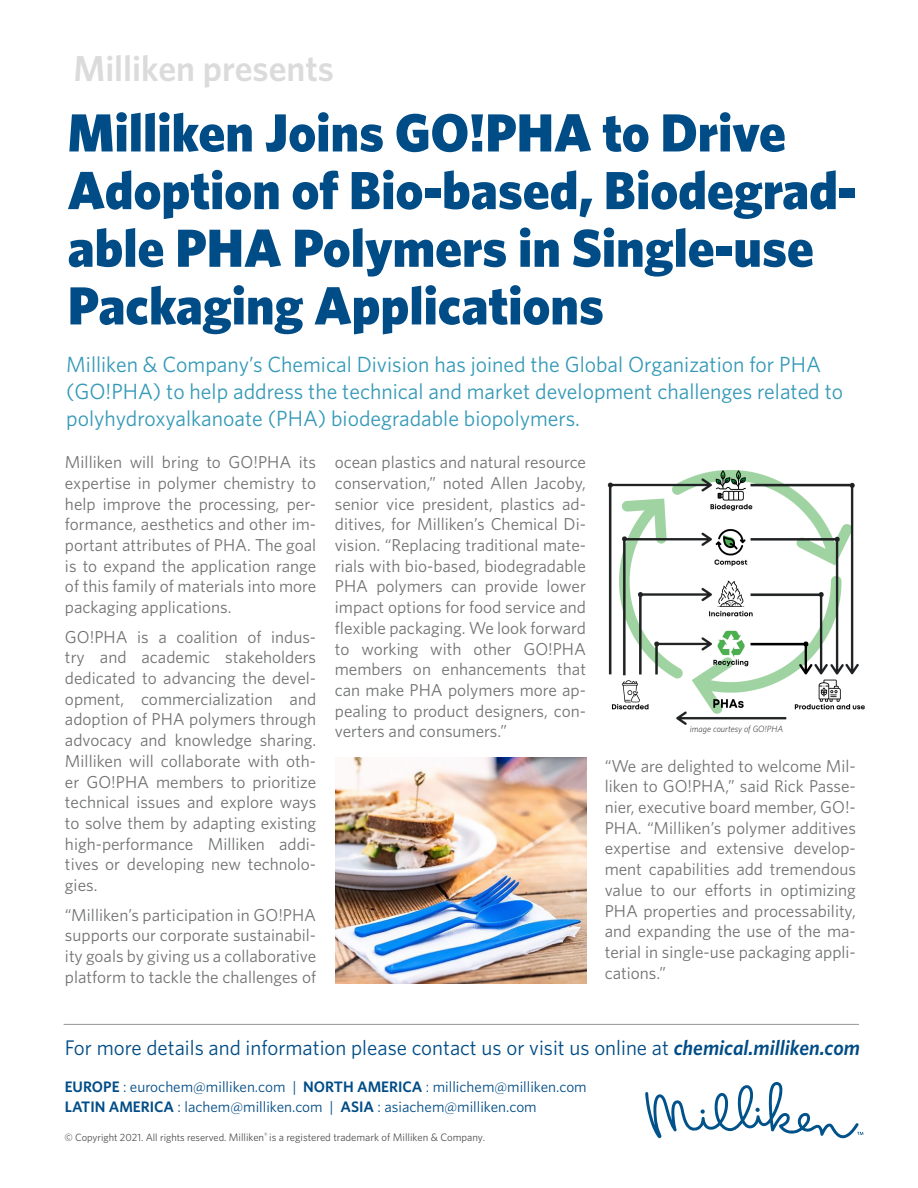
<style>
.page{position:relative;width:918px;height:1188px;background:#fff}
.page>*{position:absolute;margin:0;border:0;box-sizing:border-box;transform-origin:0 0}
.t1{font:900 53.7px/57.6px "Whitney";color:#004c86}
.t2{font:600 36.15px "Whitney";color:#dbdbdb}
.t3{font:22.05px/27px "Whitney";color:#3599b7}
.t4{font:21.15px "Whitney";color:#004c86}
.t5{font:17.25px/20.7px "Whitney";color:#717272;text-align:justify}
.t6{font:15.15px "Whitney";color:#004c86}
.t7{font:10.8px "Whitney";color:#4e4f50}
.t8{font:italic 300 9px "Whitney";color:#231f20}
.s1{font-weight:600;font-style:italic}
.s2{font-weight:600}
.s3{font-size:10.5px}
</style>
<div class="page">
<svg style="left:645px;top:1082px;width:218px;height:57px"></svg>
<hr style="left:64px;top:1024px;width:795px;height:1px;background:#939598">
<img style="left:336px;top:758px;width:251px;height:226px">
<img style="left:607px;top:470px;width:258px;height:255px">
<p class="t2" style="left:73px;top:44px;width:262px">Milliken presents</p>
<p class="t1" style="left:68px;top:103px;width:791px">Milliken Joins GO!PHA to Drive<br>Adoption of Bio-based, Biodegrad&shy;able PHA Polymers in Single-use<br>Packaging Applications</p>
<p class="t3" style="left:66px;top:350px;width:778px">Milliken &amp; Company’s Chemical Division has joined the Global Organization for PHA (GO!PHA) to help address the technical and market development challenges related to polyhydroxyalkanoate (PHA) biodegradable biopolymers.</p>
<p class="t5" style="left:65px;top:451px;width:253px">Milliken will bring to GO!PHA its expertise in polymer chemistry to help improve the processing, per&shy;formance, aesthetics and other im&shy;portant attributes of PHA. The goal is to expand the application range of this family of materials into more packaging applications.</p>
<p class="t5" style="left:65px;top:626px;width:253px">GO!PHA is a coalition of indus&shy;try and academic stakeholders dedicated to advancing the devel&shy;opment, commercialization and adoption of PHA polymers through advocacy and knowledge sharing.<br>Milliken will collaborate with oth&shy;er GO!PHA members to prioritize technical issues and explore ways to solve them by adapting existing high-performance Milliken addi&shy;tives or developing new technolo&shy;gies.</p>
<p class="t5" style="left:65px;top:904px;width:253px">“Milliken’s participation in GO!PHA supports our corporate sustainabil&shy;ity goals by giving us a collaborative platform to tackle the challenges of</p>
<p class="t5" style="left:335px;top:451px;width:253px">ocean plastics and natural resource conservation,” noted Allen Jacoby, senior vice president, plastics ad&shy;ditives, for Milliken’s Chemical Di&shy;vision. “Replacing traditional mate&shy;rials with bio-based, biodegradable PHA polymers can provide lower impact options for food service and flexible packaging. We look forward to working with other GO!PHA members on enhancements that can make PHA polymers more ap&shy;pealing to product designers, con&shy;verters and consumers.”</p>
<p class="t8" style="left:690px;top:723px;width:95px">image courtesy of GO!PHA</p>
<p class="t5" style="left:605px;top:755px;width:253px">“We are delighted to welcome Mil&shy;liken to GO!PHA,” said Rick Passe&shy;nier, executive board member, GO!- PHA. “Milliken’s polymer additives expertise and extensive develop&shy;ment capabilities add tremendous value to our efforts in optimizing PHA properties and processability, and expanding the use of the ma&shy;terial in single-use packaging appli&shy;cations.”</p>
<p class="t4" style="left:65px;top:1034px;width:797px">For more details and information please contact us or visit us online at <span class="s1">chemical.milliken.com</span></p>
<p class="t6" style="left:65px;top:1077px;width:524px"><span class="s2">EUROPE</span> : eurochem@milliken.com | <span class="s2">NORTH AMERICA</span> : millichem@milliken.com</p>
<p class="t6" style="left:65px;top:1096px;width:474px"><span class="s2">LATIN AMERICA</span> : lachem@milliken.com | <span class="s2">ASIA</span> : asiachem@milliken.com</p>
<p class="t7" style="left:64px;top:1130px;width:422px"><span class="s3">© Copyright 2021. All rights reserved.</span> Milliken<sup>®</sup> is a registered trademark of Milliken &amp; Company.</p>
</div>
